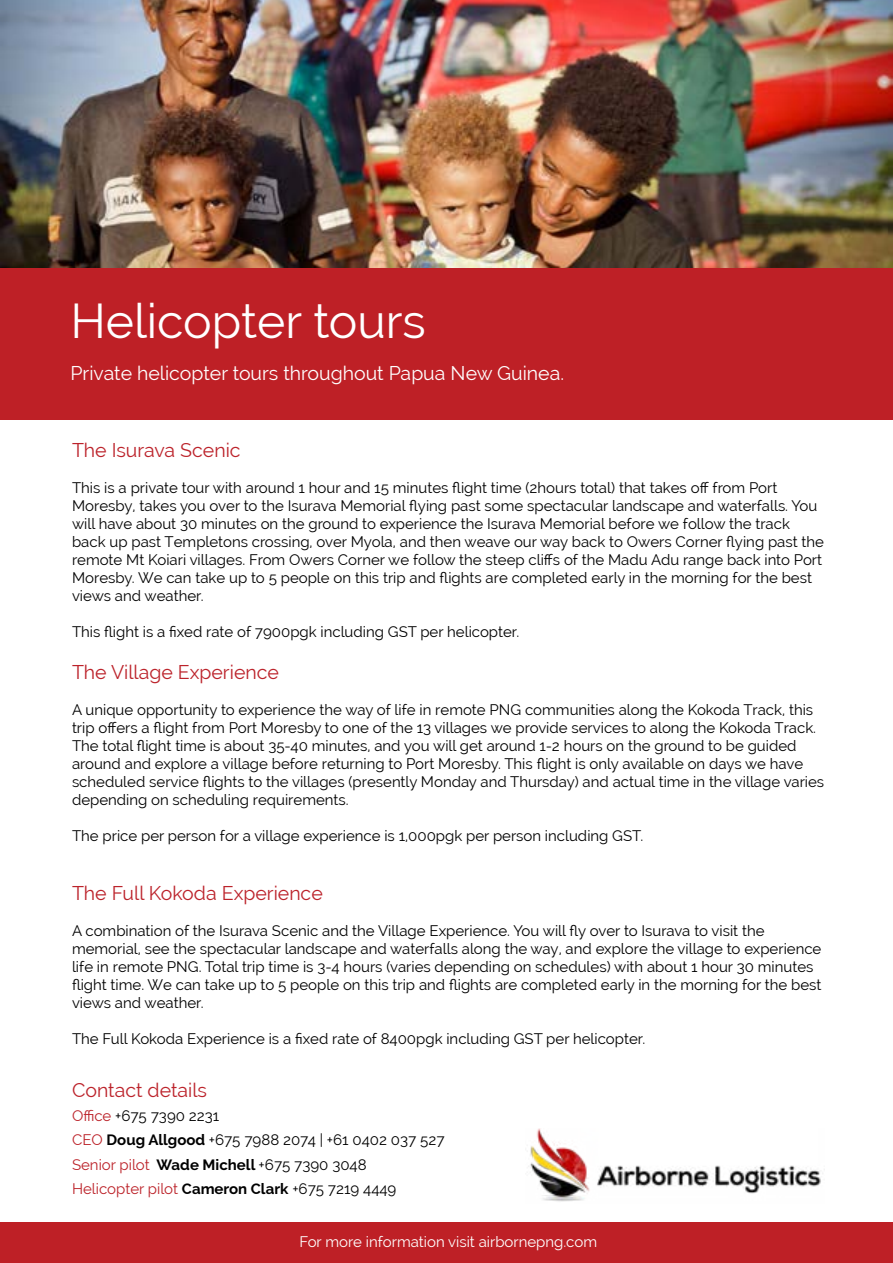
<style>
.page{position:relative;width:893px;height:1263px;background:#fff}
.page>*{position:absolute;margin:0;border:0;box-sizing:border-box;transform-origin:0 0}
.t1{font:48px "Raleway";color:#fff}
.t2{font:19.5px "Raleway";color:#bc232b}
.t3{font:19.5px "Raleway";color:#fff}
.t4{font:15px/18px "Raleway";color:#000}
.t5{font:15px "Raleway";color:#fff}
.s1{color:#bc232a}
.s2{font-weight:700}
</style>
<div class="page">
<img style="left:528px;top:1128px;width:295px;height:74px">
<div style="left:0;top:267px;width:893px;height:153px;background:#be2026"></div>
<div style="left:0;top:1222px;width:893px;height:41px;background:#be2026"></div>
<img style="left:0;top:0;width:893px;height:267px">
<h1 class="t1" style="left:70px;top:293px;width:357px">Helicopter tours</h1>
<h2 class="t3" style="left:70px;top:362px;width:495px">Private helicopter tours throughout Papua New Guinea.</h2>
<h2 class="t2" style="left:72px;top:439px;width:170px">The Isurava Scenic</h2>
<p class="t4" style="left:72px;top:479px;width:754px">This is a private tour with around 1 hour and 15 minutes flight time (2hours total) that takes off from Port Moresby, takes you over to the Isurava Memorial flying past some spectacular landscape and waterfalls. You will have about 30 minutes on the ground to experience the Isurava Memorial before we follow the track back up past Templetons crossing, over Myola, and then weave our way back to Owers Corner flying past the remote Mt Koiari villages. From Owers Corner we follow the steep cliffs of the Madu Adu range back into Port Moresby. We can take up to 5 people on this trip and flights are completed early in the morning for the best views and weather.</p>
<p class="t4" style="left:72px;top:623px;width:449px">This flight is a fixed rate of 7900pgk including GST per helicopter.</p>
<h2 class="t2" style="left:72px;top:660px;width:208px">The Village Experience</h2>
<p class="t4" style="left:72px;top:700px;width:754px">A unique opportunity to experience the way of life in remote PNG communities along the Kokoda Track, this trip offers a flight from Port Moresby to one of the 13 villages we provide services to along the Kokoda Track.<br>The total flight time is about 35-40 minutes, and you will get around 1-2 hours on the ground to be guided around and explore a village before returning to Port Moresby. This flight is only available on days we have scheduled service flights to the villages (presently Monday and Thursday) and actual time in the village varies depending on scheduling requirements.</p>
<p class="t4" style="left:72px;top:826px;width:573px">The price per person for a village experience is 1,000pgk per person including GST.</p>
<h2 class="t2" style="left:72px;top:882px;width:252px">The Full Kokoda Experience</h2>
<p class="t4" style="left:72px;top:922px;width:751px">A combination of the Isurava Scenic and the Village Experience. You will fly over to Isurava to visit the memorial, see the spectacular landscape and waterfalls along the way, and explore the village to experience life in remote PNG. Total trip time is 3-4 hours (varies depending on schedules) with about 1 hour 30 minutes flight time. We can take up to 5 people on this trip and flights are completed early in the morning for the best views and weather.</p>
<p class="t4" style="left:72px;top:1030px;width:575px">The Full Kokoda Experience is a fixed rate of 8400pgk including GST per helicopter.</p>
<h2 class="t2" style="left:72px;top:1079px;width:137px">Contact details</h2>
<p class="t4" style="left:72px;top:1104px;width:374px;line-height:24px"><span class="s1">Office</span> +675 7390 2231<br><span class="s1">CEO</span> <span class="s2">Doug Allgood</span> +675 7988 2074 | +61 0402 037 527<br><span class="s1">Senior pilot</span> <span class="s2">Wade Michell</span> +675 7390 3048<br><span class="s1">Helicopter pilot</span> <span class="s2">Cameron Clark</span> +675 7219 4449</p>
<p class="t5" style="left:299px;top:1232px;width:299px">For more information visit airbornepng.com</p>
</div>
